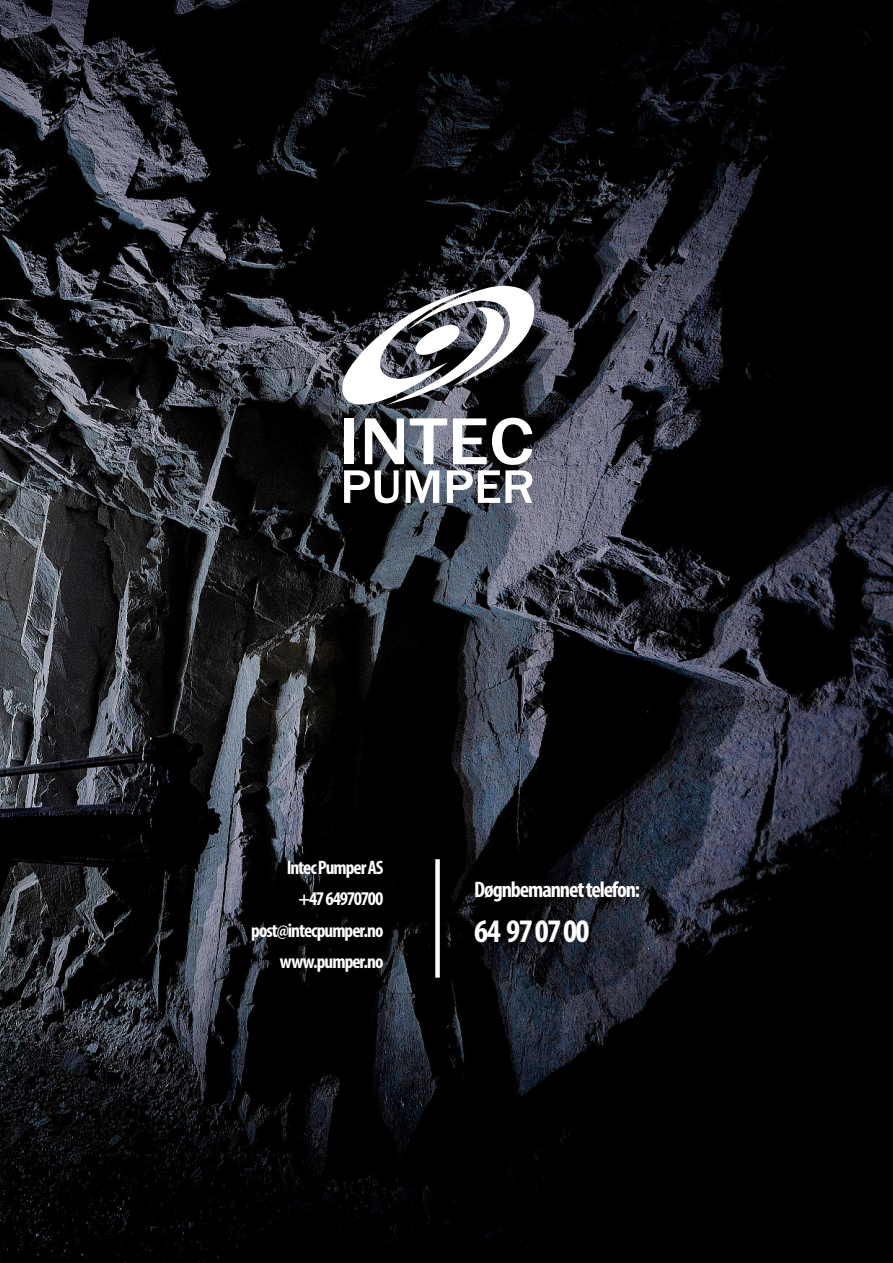
<style>
.page{position:relative;width:893px;height:1263px;background:#fff}
.page>*{position:absolute;margin:0;border:0;box-sizing:border-box;transform-origin:0 0}
.t1{font:700 condensed 33px "Myriad Pro";letter-spacing:-.05em;color:#fff}
.t2{font:700 condensed 22.5px "Myriad Pro";letter-spacing:-.05em;color:#fff}
.t3{font:700 condensed 19.5px/31.5px "Myriad Pro";letter-spacing:-.05em;color:#fff;text-align:right}
</style>
<div class="page">
<img style="left:0;top:0;width:893px;height:1263px">
<div style="left:435px;top:859px;width:5px;height:119px;background:#fff"></div>
<svg style="left:341px;top:285px;width:193px;height:120px"></svg>
<svg style="left:344px;top:418px;width:188px;height:85px"></svg>
<p class="t3" style="left:251px;top:853px;width:134px">Intec Pumper AS<br>+47 64970700 post@intecpumper.no www.pumper.no</p>
<p class="t2" style="left:474px;top:881px;width:167px">Døgnbemannet telefon:</p>
<h1 class="t1" style="left:474px;top:918px;width:117px">64 97 07 00</h1>
</div>
